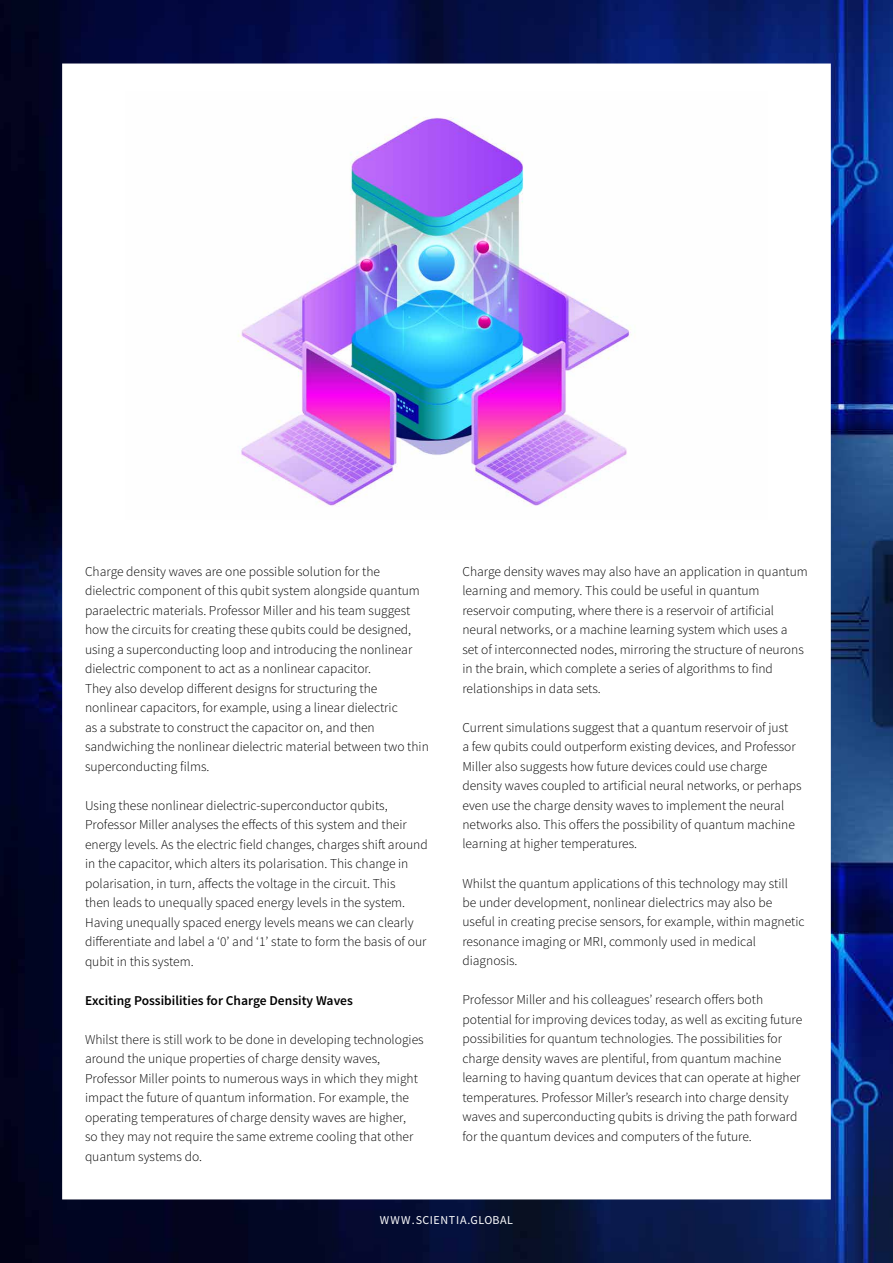
<style>
.page{position:relative;width:893px;height:1263px;background:#fff}
.page>*{position:absolute;margin:0;border:0;box-sizing:border-box;transform-origin:0 0}
.t1{font:300 13.5px/19.5px "Source Sans Pro";color:#000}
.t2{font:600 13.5px "Source Sans Pro";color:#000}
.t3{font:12px "Source Sans Pro";letter-spacing:.05em;color:#fff}
</style>
<div class="page">
<img style="left:0;top:0;width:893px;height:1263px">
<div style="left:62px;top:64px;width:769px;height:1135px;background:#fff;border:2px solid #fff"></div>
<img style="left:237px;top:117px;width:395px;height:390px">
<p class="t1" style="left:85px;top:561px;width:345px">Charge density waves are one possible solution for the dielectric component of this qubit system alongside quantum paraelectric materials. Professor Miller and his team suggest how the circuits for creating these qubits could be designed, using a superconducting loop and introducing the nonlinear dielectric component to act as a nonlinear capacitor.<br>They also develop different designs for structuring the nonlinear capacitors, for example, using a linear dielectric<br>as a substrate to construct the capacitor on, and then sandwiching the nonlinear dielectric material between two thin superconducting films.</p>
<p class="t1" style="left:85px;top:795px;width:344px">Using these nonlinear dielectric-superconductor qubits, Professor Miller analyses the effects of this system and their energy levels. As the electric field changes, charges shift around in the capacitor, which alters its polarisation. This change in polarisation, in turn, affects the voltage in the circuit. This<br>then leads to unequally spaced energy levels in the system.<br>Having unequally spaced energy levels means we can clearly differentiate and label a ‘0’ and ‘1’ state to form the basis of our qubit in this system.</p>
<p class="t2" style="left:85px;top:991px;width:269px">Exciting Possibilities for Charge Density Waves</p>
<p class="t1" style="left:85px;top:1029px;width:340px">Whilst there is still work to be done in developing technologies around the unique properties of charge density waves, Professor Miller points to numerous ways in which they might impact the future of quantum information. For example, the operating temperatures of charge density waves are higher,<br>so they may not require the same extreme cooling that other quantum systems do.</p>
<p class="t1" style="left:462px;top:561px;width:347px">Charge density waves may also have an application in quantum learning and memory. This could be useful in quantum reservoir computing, where there is a reservoir of artificial neural networks, or a machine learning system which uses a<br>set of interconnected nodes, mirroring the structure of neurons in the brain, which complete a series of algorithms to find relationships in data sets.</p>
<p class="t1" style="left:462px;top:717px;width:341px">Current simulations suggest that a quantum reservoir of just<br>a few qubits could outperform existing devices, and Professor Miller also suggests how future devices could use charge density waves coupled to artificial neural networks, or perhaps even use the charge density waves to implement the neural networks also. This offers the possibility of quantum machine learning at higher temperatures.</p>
<p class="t1" style="left:462px;top:873px;width:344px">Whilst the quantum applications of this technology may still be under development, nonlinear dielectrics may also be useful in creating precise sensors, for example, within magnetic resonance imaging or MRI, commonly used in medical diagnosis.</p>
<p class="t1" style="left:462px;top:990px;width:341px">Professor Miller and his colleagues’ research offers both potential for improving devices today, as well as exciting future possibilities for quantum technologies. The possibilities for charge density waves are plentiful, from quantum machine learning to having quantum devices that can operate at higher temperatures. Professor Miller’s research into charge density waves and superconducting qubits is driving the path forward for the quantum devices and computers of the future.</p>
<p class="t3" style="left:380px;top:1212px;width:135px">WWW.SCIENTIA.GLOBAL</p>
</div>
